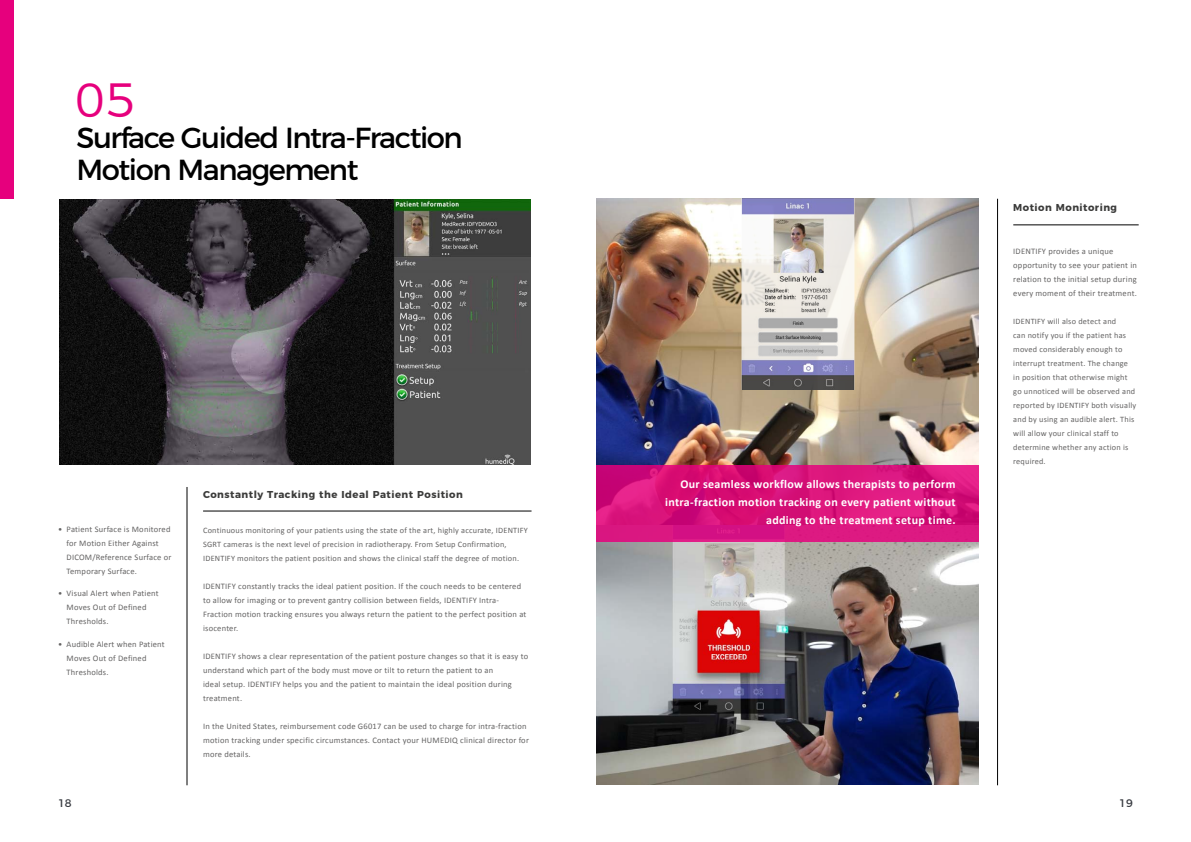
<style>
.page{position:relative;width:1191px;height:842px;background:#fff}
.page>*{position:absolute;margin:0;border:0;box-sizing:border-box;transform-origin:0 0}
.title_spreads_number{font:300 48px "Montserrat";color:#e6007d}
.big_spread_titles{font:29px/32px "Montserrat";letter-spacing:-.05em;color:#000}
.bold_italic_-_12_lea{font:700 12px/18px "Calibri";letter-spacing:.025em;color:#fff;text-align:right}
.t1{font:11px "Montserrat";color:#36393f}
.bold_subtitles_-_10{font:700 10px "Montserrat";letter-spacing:.05em;color:#3c3c3b}
.flow_text_8_5_-_lead{font:8.5px/14px "Calibri";letter-spacing:.025em;color:#646363}
.flow_text_8_5_-_lead-2{font:8.3px/14px "Calibri";letter-spacing:.025em;color:#646363}
</style>
<div class="page">
<img style="left:596px;top:198px;width:382px;height:586px">
<div style="left:0;top:0;width:14px;height:199px;background:#e6007d"></div>
<img style="left:739px;top:198px;width:117px;height:191px">
<svg style="left:596px;top:465px;width:382px;height:76px;background:#d8127c"></svg>
<hr style="left:187px;top:487px;width:1px;height:298px;background:#000">
<hr style="left:203px;top:511px;width:328px;height:1px;background:#000">
<img style="left:59px;top:199px;width:471px;height:265px">
<hr style="left:997px;top:199px;width:1px;height:586px;background:#000">
<hr style="left:1013px;top:225px;width:125px;height:1px;background:#000">
<p class="title_spreads_number" style="left:75px;top:62px;width:62px">05</p>
<p class="big_spread_titles" style="left:77px;top:120px;width:388px">Surface Guided Intra-Fraction<br>Motion Management</p>
<p class="flow_text_8_5_-_lead" style="left:67px;top:521px;width:106px;text-indent:-9px">• Patient Surface is Monitored for Motion Either Against<br>DICOM/Reference Surface or<br>Temporary Surface.</p>
<p class="flow_text_8_5_-_lead" style="left:67px;top:586px;width:94px;text-indent:-9px">• Visual Alert when Patient<br>Moves Out of Defined<br>Thresholds.</p>
<p class="flow_text_8_5_-_lead" style="left:67px;top:636px;width:100px;text-indent:-9px">• Audible Alert when Patient<br>Moves Out of Defined<br>Thresholds.</p>
<p class="bold_subtitles_-_10" style="left:203px;top:486px;width:261px">Constantly Tracking the Ideal Patient Position</p>
<p class="flow_text_8_5_-_lead-2" style="left:203px;top:523px;width:326px">Continuous monitoring of your patients using the state of the art, highly accurate, IDENTIFY<br>SGRT cameras is the next level of precision in radiotherapy. From Setup Confirmation,<br>IDENTIFY monitors the patient position and shows the clinical staff the degree of motion.</p>
<p class="flow_text_8_5_-_lead" style="left:203px;top:578px;width:325px">IDENTIFY constantly tracks the ideal patient position. If the couch needs to be centered to allow for imaging or to prevent gantry collision between fields, IDENTIFY Intra-Fraction motion tracking ensures you always return the patient to the perfect position at isocenter.</p>
<p class="flow_text_8_5_-_lead" style="left:203px;top:648px;width:327px">IDENTIFY shows a clear representation of the patient posture changes so that it is easy to understand which part of the body must move or tilt to return the patient to an</p>
<p class="flow_text_8_5_-_lead" style="left:203px;top:676px;width:310px">ideal setup. IDENTIFY helps you and the patient to maintain the ideal position during treatment.</p>
<p class="flow_text_8_5_-_lead" style="left:203px;top:718px;width:327px">In the United States, reimbursement code G6017 can be used to charge for intra-fraction motion tracking under specific circumstances. Contact your HUMEDIQ clinical director for more details.</p>
<p class="bold_italic_-_12_lea" style="left:680px;top:474px;width:277px">Our seamless workflow allows therapists to perform</p>
<p class="bold_italic_-_12_lea" style="left:665px;top:492px;width:292px">intra-fraction motion tracking on every patient without adding to the treatment setup time.</p>
<p class="bold_subtitles_-_10" style="left:1013px;top:200px;width:105px">Motion Monitoring</p>
<p class="flow_text_8_5_-_lead" style="left:1013px;top:244px;width:125px">IDENTIFY provides a unique opportunity to see your patient in relation to the initial setup during every moment of their treatment.</p>
<p class="flow_text_8_5_-_lead-2" style="left:1013px;top:314px;width:124px">IDENTIFY will also detect and<br>can notify you if the patient has moved considerably enough to interrupt treatment. The change in position that otherwise might go unnoticed will be observed and reported by IDENTIFY both visually and by using an audible alert. This will allow your clinical staff to determine whether any action is required.</p>
<p class="t1" style="left:58px;top:794px;width:15px">18</p>
<p class="t1" style="left:1119px;top:794px;width:15px">19</p>
</div>
